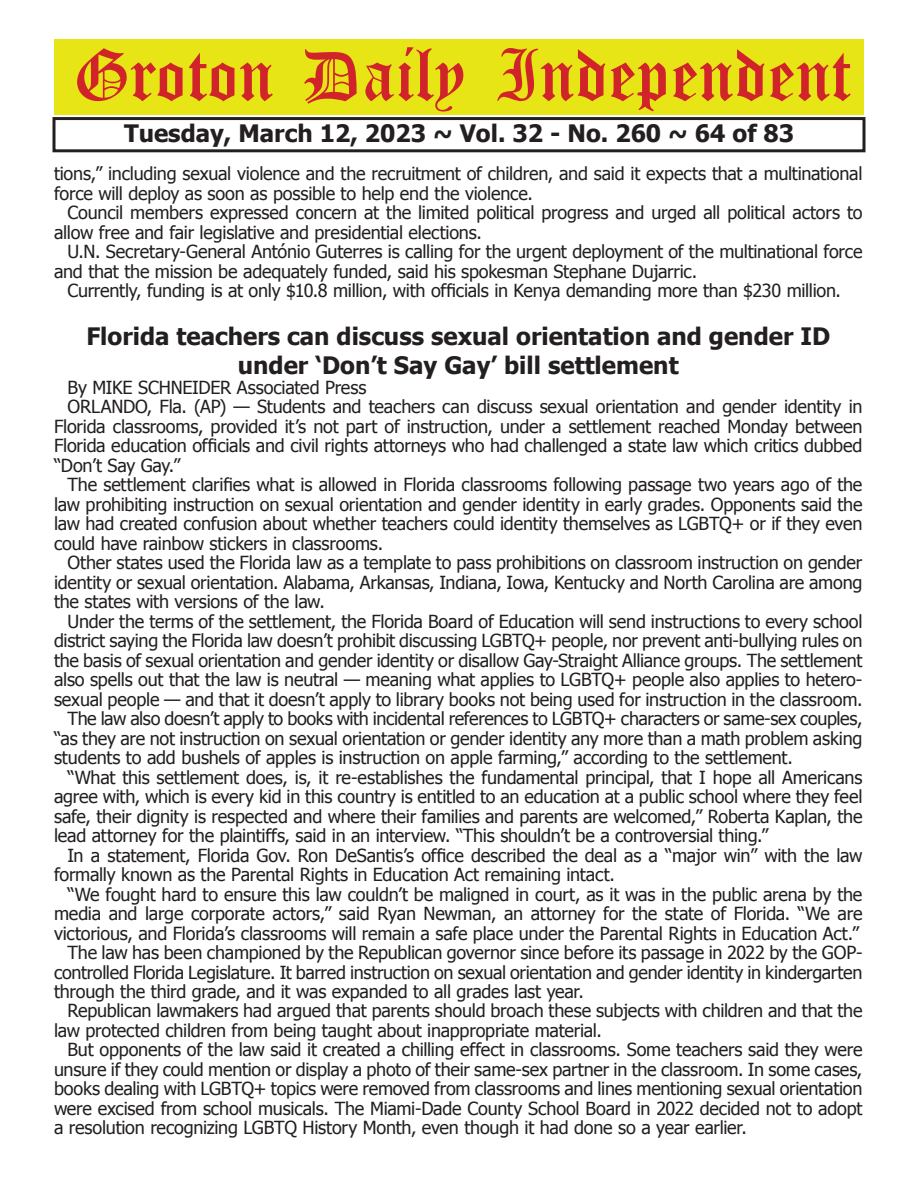
<style>
.page{position:relative;width:918px;height:1188px;background:#fff}
.page>*{position:absolute;margin:0;border:0;box-sizing:border-box;transform-origin:0 0}
.t1{font:54px "Old English Five";color:#d1232a}
.t2{font:700 24px/28.8px "Tahoma";color:#231f20;text-align:center}
.t3{font:18px/19.5px "Tahoma";letter-spacing:-.015em;color:#231f20}
</style>
<div class="page">
<div style="left:52px;top:117px;width:814px;height:35px;border:3px solid #231f20"></div>
<div style="left:54px;top:40px;width:810px;height:75px;background:#e7e515"></div>
<h1 class="t1" style="left:73px;top:50px;width:779px">Groton Daily Independent</h1>
<h2 class="t2" style="left:124px;top:117px;width:672px">Tuesday, March 12, 2023 ~ Vol. 32 - No. 260 ~ 64 of 83</h2>
<p class="t3" style="left:54px;top:163px;width:810px">tions,” including sexual violence and the recruitment of children, and said it expects that a multinational force will deploy as soon as possible to help end the violence.</p>
<p class="t3" style="left:54px;top:202px;width:810px;text-indent:14px">Council members expressed concern at the limited political progress and urged all political actors to allow free and fair legislative and presidential elections.</p>
<p class="t3" style="left:54px;top:241px;width:810px;text-indent:14px">U.N. Secretary-General António Guterres is calling for the urgent deployment of the multinational force and that the mission be adequately funded, said his spokesman Stephane Dujarric.</p>
<p class="t3" style="left:68px;top:280px;width:775px">Currently, funding is at only $10.8 million, with officials in Kenya demanding more than $230 million.</p>
<h2 class="t2" style="left:86px;top:321px;width:745px">Florida teachers can discuss sexual orientation and gender ID under ‘Don’t Say Gay’ bill settlement</h2>
<p class="t3" style="left:68px;top:377px;width:300px">By MIKE SCHNEIDER Associated Press</p>
<p class="t3" style="left:68px;top:396px;width:797px">ORLANDO, Fla. (AP) — Students and teachers can discuss sexual orientation and gender identity in</p>
<p class="t3" style="left:54px;top:416px;width:810px">Florida classrooms, provided it’s not part of instruction, under a settlement reached Monday between</p>
<p class="t3" style="left:54px;top:435px;width:810px">Florida education officials and civil rights attorneys who had challenged a state law which critics dubbed</p>
<p class="t3" style="left:54px;top:455px;width:128px">“Don’t Say Gay.”</p>
<p class="t3" style="left:68px;top:474px;width:796px">The settlement clarifies what is allowed in Florida classrooms following passage two years ago of the</p>
<p class="t3" style="left:54px;top:494px;width:810px">law prohibiting instruction on sexual orientation and gender identity in early grades. Opponents said the</p>
<p class="t3" style="left:54px;top:513px;width:810px">law had created confusion about whether teachers could identity themselves as LGBTQ+ or if they even</p>
<p class="t3" style="left:54px;top:533px;width:331px">could have rainbow stickers in classrooms.</p>
<p class="t3" style="left:68px;top:552px;width:796px">Other states used the Florida law as a template to pass prohibitions on classroom instruction on gender</p>
<p class="t3" style="left:54px;top:572px;width:810px">identity or sexual orientation. Alabama, Arkansas, Indiana, Iowa, Kentucky and North Carolina are among</p>
<p class="t3" style="left:54px;top:591px;width:272px">the states with versions of the law.</p>
<p class="t3" style="left:68px;top:610px;width:797px">Under the terms of the settlement, the Florida Board of Education will send instructions to every school</p>
<p class="t3" style="left:54px;top:630px;width:810px">district saying the Florida law doesn’t prohibit discussing LGBTQ+ people, nor prevent anti-bullying rules on</p>
<p class="t3" style="left:54px;top:649px;width:810px">the basis of sexual orientation and gender identity or disallow Gay-Straight Alliance groups. The settlement</p>
<p class="t3" style="left:54px;top:669px;width:810px">also spells out that the law is neutral — meaning what applies to LGBTQ+ people also applies to hetero-</p>
<p class="t3" style="left:54px;top:688px;width:810px">sexual people — and that it doesn’t apply to library books not being used for instruction in the classroom.</p>
<p class="t3" style="left:68px;top:708px;width:796px">The law also doesn’t apply to books with incidental references to LGBTQ+ characters or same-sex couples,</p>
<p class="t3" style="left:54px;top:727px;width:810px">“as they are not instruction on sexual orientation or gender identity any more than a math problem asking</p>
<p class="t3" style="left:54px;top:747px;width:740px">students to add bushels of apples is instruction on apple farming,” according to the settlement.</p>
<p class="t3" style="left:68px;top:766px;width:796px">“What this settlement does, is, it re-establishes the fundamental principal, that I hope all Americans</p>
<p class="t3" style="left:54px;top:786px;width:810px">agree with, which is every kid in this country is entitled to an education at a public school where they feel</p>
<p class="t3" style="left:54px;top:805px;width:810px">safe, their dignity is respected and where their families and parents are welcomed,” Roberta Kaplan, the</p>
<p class="t3" style="left:54px;top:825px;width:716px">lead attorney for the plaintiffs, said in an interview. “This shouldn’t be a controversial thing.”</p>
<p class="t3" style="left:68px;top:844px;width:796px">In a statement, Florida Gov. Ron DeSantis’s office described the deal as a “major win” with the law</p>
<p class="t3" style="left:54px;top:864px;width:562px">formally known as the Parental Rights in Education Act remaining intact.</p>
<p class="t3" style="left:68px;top:883px;width:796px">“We fought hard to ensure this law couldn’t be maligned in court, as it was in the public arena by the</p>
<p class="t3" style="left:54px;top:903px;width:810px">media and large corporate actors,” said Ryan Newman, an attorney for the state of Florida. “We are</p>
<p class="t3" style="left:54px;top:922px;width:807px">victorious, and Florida’s classrooms will remain a safe place under the Parental Rights in Education Act.”</p>
<p class="t3" style="left:68px;top:942px;width:797px">The law has been championed by the Republican governor since before its passage in 2022 by the GOP-</p>
<p class="t3" style="left:54px;top:961px;width:810px">controlled Florida Legislature. It barred instruction on sexual orientation and gender identity in kindergarten</p>
<p class="t3" style="left:54px;top:981px;width:531px">through the third grade, and it was expanded to all grades last year.</p>
<p class="t3" style="left:68px;top:1000px;width:797px">Republican lawmakers had argued that parents should broach these subjects with children and that the</p>
<p class="t3" style="left:54px;top:1020px;width:549px">law protected children from being taught about inappropriate material.</p>
<p class="t3" style="left:68px;top:1039px;width:796px">But opponents of the law said it created a chilling effect in classrooms. Some teachers said they were</p>
<p class="t3" style="left:54px;top:1059px;width:810px">unsure if they could mention or display a photo of their same-sex partner in the classroom. In some cases,</p>
<p class="t3" style="left:54px;top:1078px;width:810px">books dealing with LGBTQ+ topics were removed from classrooms and lines mentioning sexual orientation</p>
<p class="t3" style="left:54px;top:1098px;width:810px">were excised from school musicals. The Miami-Dade County School Board in 2022 decided not to adopt</p>
<p class="t3" style="left:54px;top:1117px;width:694px">a resolution recognizing LGBTQ History Month, even though it had done so a year earlier.</p>
</div>
